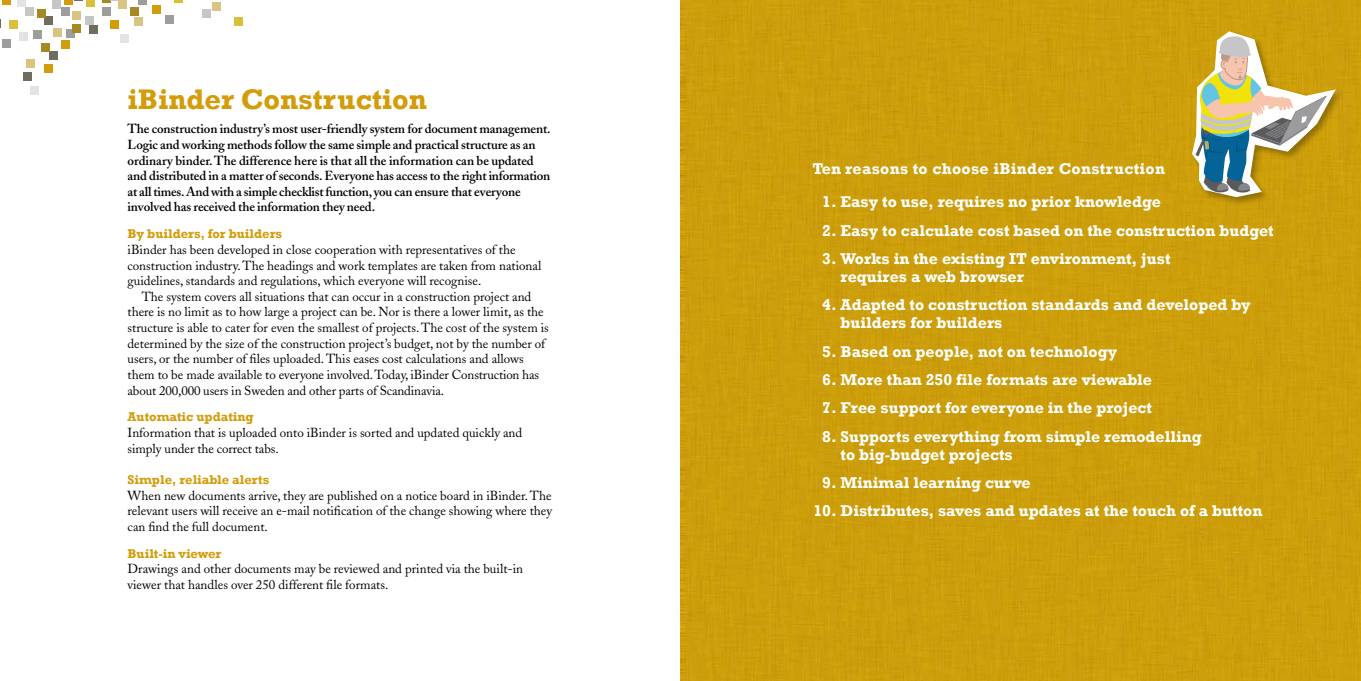
<style>
.page{position:relative;width:1361px;height:681px;background:#fff}
.page>*{position:absolute;margin:0;border:0;box-sizing:border-box;transform-origin:0 0}
.t1{font:700 29px "Rockwell";color:#d39c0a}
.t2{font:700 16px/18px "Rockwell";color:#fff}
.t3{font:700 16px "Rockwell";letter-spacing:.02em;color:#fff}
.t4{font:13px/15.6px "Adobe Caslon";color:#000}
.t5{font:600 13px/15.6px "Adobe Caslon";letter-spacing:-.01em;color:#000}
.t6{font:700 13px "Rockwell";color:#d39c0a}
</style>
<div class="page">
<div style="left:680px;top:0;width:681px;height:680px;background:#cc9e0c"></div>
<div style="left:23px;top:73px;width:9px;height:8px;background:#6f6d60"></div>
<div style="left:50px;top:51px;width:8px;height:9px;background:#6f6d60"></div>
<div style="left:89px;top:25px;width:9px;height:8px;background:#6f6d60"></div>
<div style="left:44px;top:16px;width:8px;height:9px;background:#6f6d60"></div>
<div style="left:2px;top:39px;width:9px;height:8px;background:#9d9d9c"></div>
<div style="left:33px;top:30px;width:8px;height:8px;background:#9d9d9c"></div>
<div style="left:66px;top:29px;width:9px;height:9px;background:#9d9d9c"></div>
<div style="left:62px;top:7px;width:8px;height:9px;background:#9d9d9c"></div>
<div style="left:102px;top:7px;width:9px;height:9px;background:#9d9d9c"></div>
<div style="left:166px;top:15px;width:8px;height:8px;background:#9d9d9c"></div>
<div style="left:138px;top:0;width:8px;height:5px;background:#9d9d9c"></div>
<div style="left:62px;top:40px;width:8px;height:8px;background:#d39c0a"></div>
<div style="left:2px;top:0;width:9px;height:5px;background:#d39c0a"></div>
<div style="left:64px;top:0;width:8px;height:5px;background:#d39c0a"></div>
<div style="left:111px;top:21px;width:8px;height:8px;background:#d39c0a"></div>
<div style="left:44px;top:65px;width:8px;height:8px;background:#d39c0a"></div>
<div style="left:152px;top:5px;width:9px;height:8px;background:#d39c0a"></div>
<div style="left:130px;top:7px;width:8px;height:8px;background:#a58923"></div>
<div style="left:72px;top:24px;width:9px;height:8px;background:#a58923"></div>
<div style="left:38px;top:9px;width:8px;height:8px;background:#a58923"></div>
<div style="left:41px;top:43px;width:8px;height:8px;background:#a58923"></div>
<div style="left:119px;top:1px;width:8px;height:8px;background:#dac482"></div>
<div style="left:26px;top:60px;width:8px;height:8px;background:#dac482"></div>
<div style="left:54px;top:28px;width:8px;height:9px;background:#dac482"></div>
<div style="left:72px;top:12px;width:9px;height:8px;background:#dac482"></div>
<div style="left:134px;top:18px;width:8px;height:8px;background:#dac482"></div>
<div style="left:87px;top:0;width:8px;height:7px;background:#dabf3b"></div>
<svg style="left:174px;top:0;width:8px;height:3px"></svg>
<div style="left:9px;top:21px;width:8px;height:8px;background:#dabf3b"></div>
<svg style="left:102px;top:0;width:17px;height:3px"></svg>
<div style="left:25px;top:7px;width:8px;height:8px;background:#c6c6c6"></div>
<div style="left:52px;top:1px;width:9px;height:8px;background:#c6c6c6"></div>
<div style="left:85px;top:17px;width:9px;height:8px;background:#c6c6c6"></div>
<div style="left:202px;top:9px;width:9px;height:8px;background:#c6c6c6"></div>
<div style="left:120px;top:34px;width:8px;height:8px;background:#e3e3e3"></div>
<div style="left:19px;top:32px;width:8px;height:9px;background:#e3e3e3"></div>
<div style="left:18px;top:0;width:8px;height:7px;background:#e3e3e3"></div>
<div style="left:31px;top:86px;width:8px;height:8px;background:#e3e3e3"></div>
<div style="left:212px;top:2px;width:9px;height:8px;background:#dac482"></div>
<div style="left:235px;top:18px;width:8px;height:8px;background:#dabf3b"></div>
<div style="left:1188px;top:27px;width:158px;height:181px;background:#cc9e0b"></div>
<svg style="left:1192px;top:31px;width:143px;height:166px"></svg>
<h1 class="t1" style="left:128px;top:82px;width:301px">iBinder Construction</h1>
<p class="t5" style="left:128px;top:121px;width:425px">The construction industry’s most user-friendly system for document management.<br>Logic and working methods follow the same simple and practical structure as an ordinary binder. The difference here is that all the information can be updated and distributed in a matter of seconds. Everyone has access to the right information at all times. And with a simple checklist function, you can ensure that everyone involved has received the information they need.</p>
<p class="t6" style="left:128px;top:226px;width:156px">By builders, for builders</p>
<p class="t4" style="left:128px;top:242px;width:415px">iBinder has been developed in close cooperation with representatives of the construction industry. The headings and work templates are taken from national guidelines, standards and regulations, which everyone will recognise.</p>
<p class="t4" style="left:128px;top:288px;width:423px;text-indent:14px">The system covers all situations that can occur in a construction project and there is no limit as to how large a project can be. Nor is there a lower limit, as the structure is able to cater for even the smallest of projects. The cost of the system is determined by the size of the construction project’s budget, not by the number of users, or the number of files uploaded. This eases cost calculations and allows them to be made available to everyone involved. Today, iBinder Construction has about 200,000 users in Sweden and other parts of Scandinavia.</p>
<p class="t6" style="left:128px;top:409px;width:128px">Automatic updating</p>
<p class="t4" style="left:128px;top:425px;width:396px">Information that is uploaded onto iBinder is sorted and updated quickly and simply under the correct tabs.</p>
<p class="t6" style="left:128px;top:471px;width:143px">Simple, reliable alerts</p>
<p class="t4" style="left:128px;top:487px;width:426px;text-align:justify">When new documents arrive, they are published on a notice board in iBinder. The relevant users will receive an e-mail notification of the change showing where they can find the full document.</p>
<p class="t6" style="left:128px;top:545px;width:95px">Built-in viewer</p>
<p class="t4" style="left:128px;top:561px;width:397px">Drawings and other documents may be reviewed and printed via the built-in viewer that handles over 250 different file formats.</p>
<p class="t3" style="left:812px;top:159px;width:354px">Ten reasons to choose iBinder Construction</p>
<p class="t2" style="left:822px;top:193px;width:340px">1. Easy to use, requires no prior knowledge</p>
<p class="t2" style="left:822px;top:221px;width:453px">2. Easy to calculate cost based on the construction budget</p>
<p class="t2" style="left:840px;top:249px;width:331px;text-indent:-18px">3. Works in the existing IT environment, just requires a web browser</p>
<p class="t2" style="left:840px;top:296px;width:412px;text-indent:-18px">4. Adapted to construction standards and developed by builders for builders</p>
<p class="t2" style="left:822px;top:342px;width:296px">5. Based on people, not on technology</p>
<p class="t2" style="left:822px;top:370px;width:331px">6. More than 250 file formats are viewable</p>
<p class="t2" style="left:822px;top:399px;width:331px">7. Free support for everyone in the project</p>
<p class="t2" style="left:840px;top:427px;width:363px;text-indent:-18px">8. Supports everything from simple remodelling to big-budget projects</p>
<p class="t2" style="left:822px;top:473px;width:210px">9. Minimal learning curve</p>
<p class="t2" style="left:813px;top:501px;width:450px">10. Distributes, saves and updates at the touch of a button</p>
</div>
